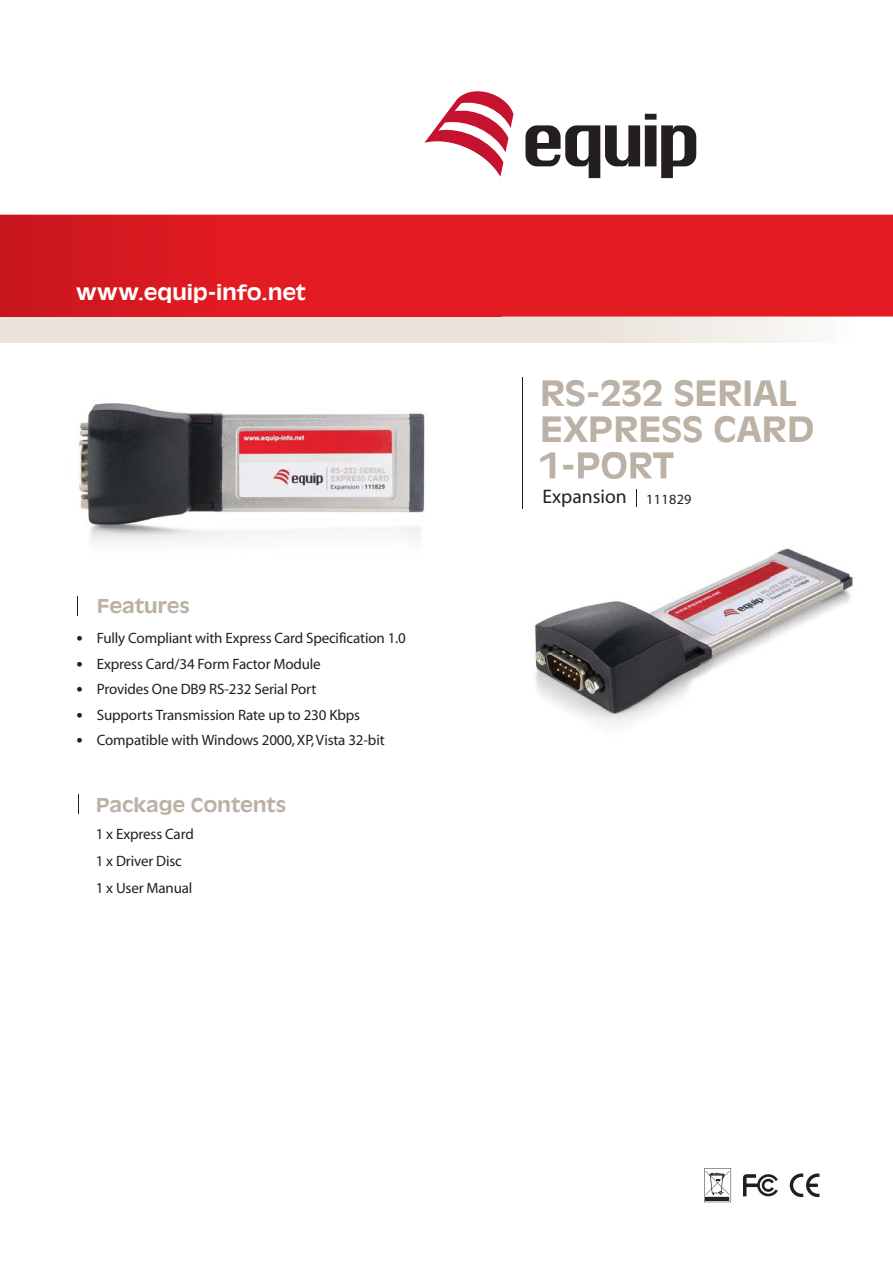
<style>
.page{position:relative;width:893px;height:1263px;background:#fff}
.page>*{position:absolute;margin:0;border:0;box-sizing:border-box;transform-origin:0 0}
.t1{font:700 34.5px/36.5px "Antique Olive Std";letter-spacing:-.01em;color:#bbb1a5;scale:1.11 1}
.t2{font:700 20.25px "Antique Olive Std";letter-spacing:-.01em;color:#fff;scale:1.11 1}
.t3{font:19.65px "Frutiger";color:#231f20}
.t4{font:700 18.9px "Antique Olive Std";letter-spacing:-.01em;color:#bbb1a5;scale:1.11 1}
.t5{font:300 15px/27px "Frutiger";letter-spacing:-.01em;color:#231f20}
.s1{font-weight:700;font-size:22.5px}
.s2{font-weight:700;font-size:14.25px}
</style>
<div class="page">
<img style="left:522px;top:457px;width:283px;height:99px">
<img style="left:534px;top:556px;width:319px;height:169px">
<img style="left:0;top:342px;width:502px;height:255px">
<img style="left:463px;top:457px;width:39px;height:140px">
<svg style="left:0;top:318px;width:808px;height:24px;background:#ebe5de"></svg>
<svg style="left:0;top:215px;width:893px;height:102px;background:#e01b22"></svg>
<img style="left:0;top:277px;width:502px;height:40px">
<svg style="left:525px;top:114px;width:171px;height:64px"></svg>
<svg style="left:424px;top:91px;width:89px;height:86px"></svg>
<svg style="left:78px;top:794px;width:1px;height:20px"></svg>
<svg style="left:743px;top:1174px;width:35px;height:22px"></svg>
<svg style="left:704px;top:1168px;width:28px;height:35px"></svg>
<svg style="left:790px;top:1174px;width:29px;height:23px"></svg>
<img style="left:540px;top:457px;width:133px;height:22px">
<hr style="left:522px;top:377px;width:1px;height:131px;background:#231f20">
<svg style="left:637px;top:490px;width:1px;height:17px"></svg>
<svg style="left:77px;top:597px;width:1px;height:19px"></svg>
<h2 class="t2" style="left:76px;top:281px;width:209px">www.equip-info.net</h2>
<p class="t4" style="left:97px;top:596px;width:85px">Features</p>
<p class="t5" style="left:77px;top:626px;width:331px"><span class="s1">•</span> Fully Compliant with Express Card Specification 1.0</p>
<p class="t5" style="left:77px;top:651px;width:246px"><span class="s1">•</span> Express Card/34 Form Factor Module</p>
<p class="t5" style="left:77px;top:677px;width:241px"><span class="s1">•</span> Provides One DB9 RS-232 Serial Port</p>
<p class="t5" style="left:77px;top:702px;width:285px"><span class="s1">•</span> Supports Transmission Rate up to 230 Kbps</p>
<p class="t5" style="left:77px;top:728px;width:310px"><span class="s1">•</span> Compatible with Windows 2000, XP, Vista 32-bit</p>
<p class="t4" style="left:96px;top:794px;width:173px">Package Contents</p>
<p class="t5" style="left:96px;top:821px;width:100px">1 x Express Card<br>1 x Driver Disc<br>1 x User Manual</p>
<h1 class="t1" style="left:540px;top:375px;width:249px">RS-232 SERIAL<br>EXPRESS CARD<br>1 PORT</h1>
<h3 class="t3" style="left:542px;top:489px;width:151px">Expansion <span class="s2">111829</span></h3>
</div>
